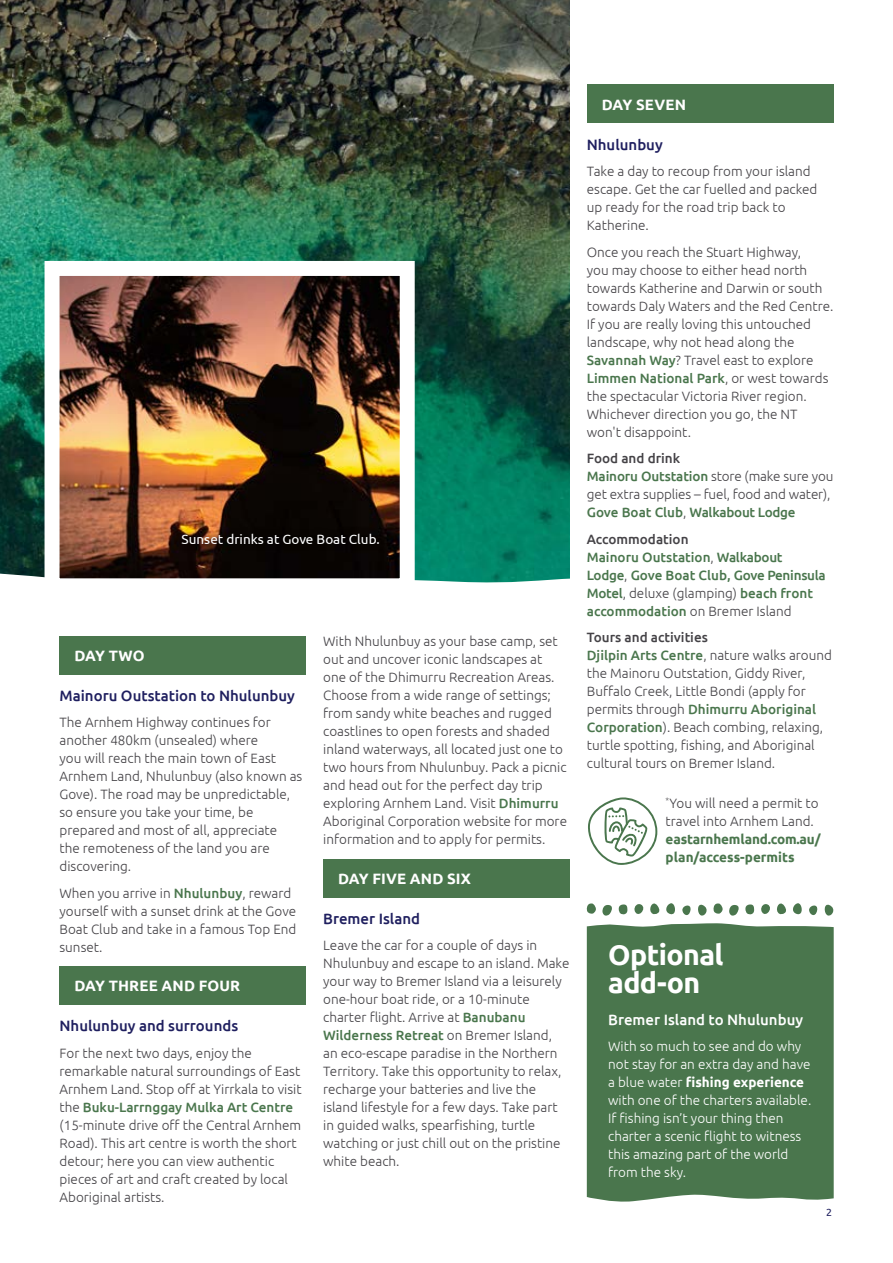
<style>
.page{position:relative;width:893px;height:1263px;background:#fff}
.page>*{position:absolute;margin:0;border:0;box-sizing:border-box;transform-origin:0 0}
.t1{font:700 28.5px/28.5px "Ubuntu";letter-spacing:-.02em;color:#fff}
.t2{font:500 15px "Ubuntu";color:#1f1f5f}
.t3{font:700 15px "Ubuntu";letter-spacing:.015em;color:#fff}
.t4{font:500 15px "Ubuntu";color:#fff}
.t5{font:300 13.5px/18px "Ubuntu";color:#454347}
.t6{font:300 13.5px/18px "Ubuntu";color:#fff}
.t7{font:500 13.5px/18px "Ubuntu";color:#4a764d}
.t8{font:700 13.5px/18px "Ubuntu";letter-spacing:-.01em;color:#4a764d}
.t9{font:13.5px "Ubuntu";color:#fff}
.t10{font:10.5px "Ubuntu";color:#1f1f5f}
.s1{font-weight:500;color:#4a764d}
.s2{font-weight:500}
.s3{color:#454347}
.s4{font-weight:300;color:#454347}
.s5{font-weight:700}
</style>
<div class="page">
<img style="left:0;top:0;width:570px;height:536px">
<svg style="left:0;top:536px;width:570px;height:469px"></svg>
<img style="left:37px;top:253px;width:385px;height:348px">
<div style="left:60px;top:636px;width:246px;height:38px;background:#4a764d"></div>
<div style="left:60px;top:966px;width:246px;height:39px;background:#4a764d"></div>
<div style="left:323px;top:859px;width:247px;height:38px;background:#4a764d"></div>
<div style="left:587px;top:85px;width:246px;height:38px;background:#4a764d"></div>
<div style="left:175px;top:526px;width:211px;height:26px;background:#000;opacity:.75"></div>
<div style="left:587px;top:923px;width:247px;height:279px;background:#4a764d"></div>
<svg style="left:586px;top:903px;width:248px;height:13px"></svg>
<svg style="left:588px;top:797px;width:69px;height:68px"></svg>
<p class="t9" style="left:182px;top:531px;width:200px">Sunset drinks at Gove Boat Club.</p>
<p class="t3" style="left:74px;top:646px;width:72px">DAY TWO</p>
<p class="t2" style="left:60px;top:686px;width:237px">Mainoru Outstation to Nhulunbuy</p>
<p class="t5" style="left:60px;top:713px;width:244px">The Arnhem Highway continues for another 480km (unsealed) where<br>you will reach the main town of East<br>Arnhem Land, Nhulunbuy (also known as<br>Gove). The road may be unpredictable, so ensure you take your time, be prepared and most of all, appreciate<br>the remoteness of the land you are discovering.</p>
<p class="t5" style="left:60px;top:883px;width:238px">When you arrive in <span class="s1">Nhulunbuy</span>, reward yourself with a sunset drink at the Gove<br>Boat Club and take in a famous Top End sunset.</p>
<p class="t3" style="left:74px;top:977px;width:167px">DAY THREE AND FOUR</p>
<p class="t2" style="left:60px;top:1016px;width:180px">Nhulunbuy and surrounds</p>
<p class="t5" style="left:60px;top:1043px;width:244px">For the next two days, enjoy the remarkable natural surroundings of East Arnhem Land. Stop off at Yirrkala to visit the <span class="s1">Buku-Larrnggay Mulka Art Centre </span>(15-minute drive off the Central Arnhem Road). This art centre is worth the short detour; here you can view authentic pieces of art and craft created by local Aboriginal artists.</p>
<p class="t5" style="left:323px;top:632px;width:245px">With Nhulunbuy as your base camp, set out and uncover iconic landscapes at one of the Dhimurru Recreation Areas.<br>Choose from a wide range of settings; from sandy white beaches and rugged coastlines to open forests and shaded inland waterways, all located just one to two hours from Nhulunbuy. Pack a picnic and head out for the perfect day trip exploring Arnhem Land. Visit <span class="s1">Dhimurru </span>Aboriginal Corporation website for more information and to apply for permits.</p>
<p class="t3" style="left:338px;top:870px;width:135px">DAY FIVE AND SIX</p>
<p class="t2" style="left:323px;top:909px;width:98px">Bremer Island</p>
<p class="t5" style="left:323px;top:936px;width:248px">Leave the car for a couple of days in Nhulunbuy and escape to an island. Make your way to Bremer Island via a leisurely one-hour boat ride, or a 10-minute charter flight. Arrive at <span class="s1">Banubanu Wilderness Retreat</span> on Bremer Island, an eco-escape paradise in the Northern Territory. Take this opportunity to relax, recharge your batteries and live the island lifestyle for a few days. Take part in guided walks, spearfishing, turtle watching or just chill out on the pristine white beach.</p>
<p class="t3" style="left:602px;top:95px;width:86px">DAY SEVEN</p>
<p class="t2" style="left:587px;top:135px;width:78px">Nhulunbuy</p>
<p class="t5" style="left:587px;top:162px;width:232px">Take a day to recoup from your island escape. Get the car fuelled and packed up ready for the road trip back to<br>Katherine.</p>
<p class="t5" style="left:587px;top:242px;width:248px">Once you reach the Stuart Highway,<br>you may choose to either head north towards Katherine and Darwin or south towards Daly Waters and the Red Centre.<br>If you are really loving this untouched landscape, why not head along the <span class="s1">Savannah Way</span>? Travel east to explore <span class="s1">Limmen National Park</span>, or west towards the spectacular Victoria River region.<br>Whichever direction you go, the NT won't disappoint.</p>
<p class="t5" style="left:587px;top:449px;width:248px"><span class="s2">Food and drink<br></span><span class="s1">Mainoru Outstation</span> store (make sure you get extra supplies – fuel, food and water),<br><span class="s1">Gove Boat Club</span>, <span class="s1">Walkabout Lodge</span></p>
<p class="t7" style="left:587px;top:529px;width:240px"><span class="s3">Accommodation<br></span>Mainoru Outstation<span class="s4">,</span> Walkabout<br>Lodge<span class="s4">,</span> Gove Boat Club, Gove Peninsula<br>Motel<span class="s4">, deluxe (glamping)</span> beach front accommodation <span class="s4">on Bremer Island</span></p>
<p class="t5" style="left:587px;top:628px;width:247px"><span class="s2">Tours and activities<br></span><span class="s1">Djilpin Arts Centre</span>, nature walks around the Mainoru Outstation, Giddy River, Buffalo Creek, Little Bondi (apply for permits through <span class="s1">Dhimurru Aboriginal Corporation</span>). Beach combing, relaxing, turtle spotting, fishing, and Aboriginal cultural tours on Bremer Island.</p>
<p class="t5" style="left:666px;top:794px;width:155px"><sup>*</sup>You will need a permit to travel into Arnhem Land.</p>
<p class="t8" style="left:666px;top:830px;width:157px">eastarnhemland.com.au/ plan/access-permits</p>
<h1 class="t1" style="left:608px;top:940px;width:117px">Optional add-on</h1>
<p class="t4" style="left:608px;top:1010px;width:197px">Bremer Island to Nhulunbuy</p>
<p class="t6" style="left:608px;top:1037px;width:205px">With so much to see and do why not stay for an extra day and have a blue water <span class="s5">fishing experience </span>with one of the charters available.<br>If fishing isn’t your thing then charter a scenic flight to witness this amazing part of the world from the sky.</p>
<p class="t10" style="left:826px;top:1206px;width:7px">2</p>
</div>
